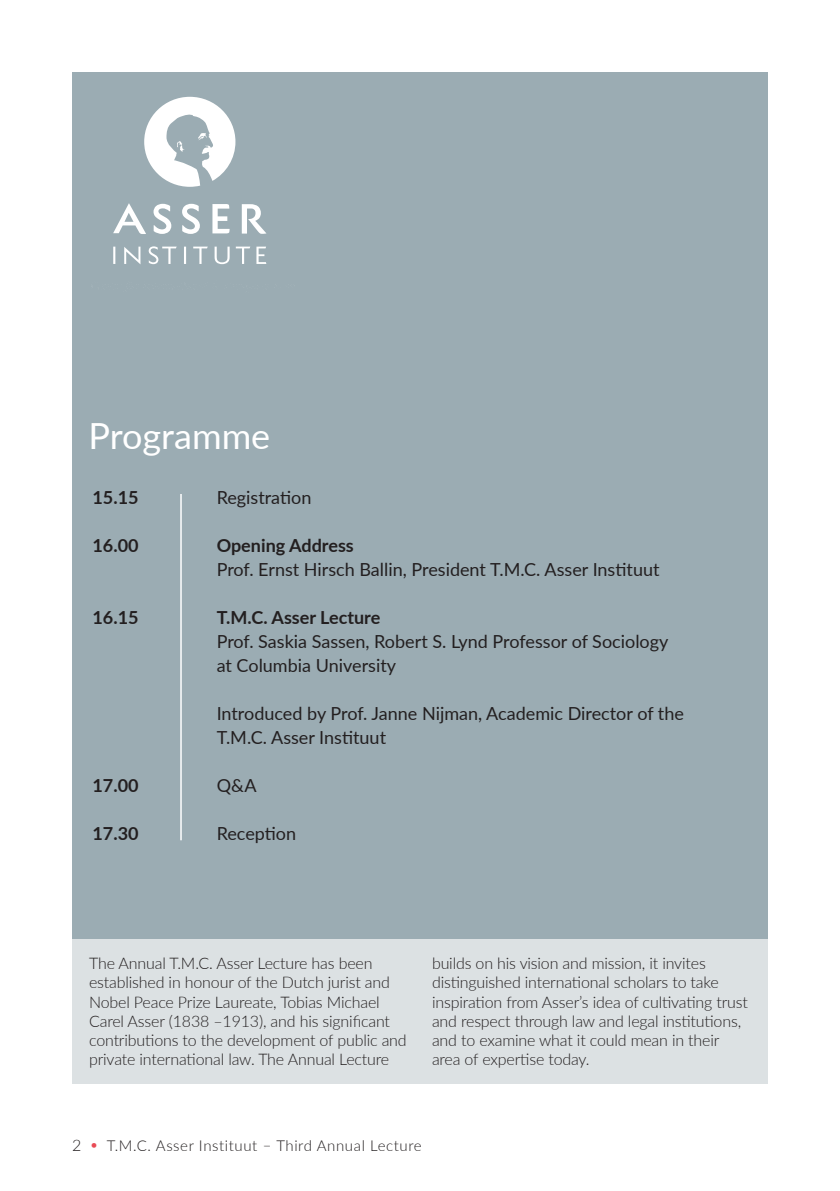
<style>
.page{position:relative;width:840px;height:1191px;background:#fff}
.page>*{position:absolute;margin:0;border:0;box-sizing:border-box;transform-origin:0 0}
.kop2_wit{font:36px "Lato";color:#fff}
.t1{font:18px/24px "Lato";color:#231f20}
.t2{font:700 18px "Lato";color:#231f20}
.t3{font:300 16px/19.2px "Lato";letter-spacing:-.01em;color:#231f20}
.t4{font:300 15px "Lato";letter-spacing:.04em;color:#231f20}
.s1{font-weight:700}
.s2{font-size:16px}
.s3{font-size:16px;color:#e94b56}
</style>
<div class="page">
<div style="left:72px;top:72px;width:695px;height:1011px;background:#9bacb3"></div>
<div style="left:72px;top:939px;width:695px;height:144px;background:#dce1e3"></div>
<svg style="left:144px;top:97px;width:91px;height:90px"></svg>
<svg style="left:113px;top:247px;width:2px;height:17px"></svg>
<svg style="left:124px;top:247px;width:16px;height:17px"></svg>
<svg style="left:149px;top:246px;width:28px;height:18px"></svg>
<svg style="left:184px;top:247px;width:2px;height:17px"></svg>
<svg style="left:193px;top:247px;width:15px;height:17px"></svg>
<svg style="left:214px;top:247px;width:15px;height:17px"></svg>
<svg style="left:236px;top:247px;width:14px;height:17px"></svg>
<svg style="left:256px;top:247px;width:10px;height:17px"></svg>
<svg style="left:113px;top:203px;width:33px;height:31px"></svg>
<svg style="left:182px;top:204px;width:18px;height:30px"></svg>
<svg style="left:153px;top:204px;width:18px;height:30px"></svg>
<svg style="left:242px;top:204px;width:24px;height:30px"></svg>
<svg style="left:212px;top:204px;width:17px;height:29px"></svg>
<hr style="left:180px;top:494px;width:2px;height:346px;background:#fff">
<p class="kop2_wit" style="left:88px;top:410px;width:183px">Programme</p>
<p class="t2" style="left:92px;top:484px;width:48px">15.15</p>
<p class="t1" style="left:216px;top:485px;width:96px">Registration</p>
<p class="t2" style="left:92px;top:532px;width:48px">16.00</p>
<p class="t1" style="left:216px;top:533px;width:444px"><span class="s1">Opening Address<br></span>Prof. Ernst Hirsch Ballin, President T.M.C. Asser Instituut</p>
<p class="t2" style="left:92px;top:604px;width:48px">16.15</p>
<p class="t2" style="left:216px;top:604px;width:165px">T.M.C. Asser Lecture</p>
<p class="t1" style="left:216px;top:629px;width:453px">Prof. Saskia Sassen, Robert S. Lynd Professor of Sociology at Columbia University</p>
<p class="t1" style="left:216px;top:701px;width:468px">Introduced by Prof. Janne Nijman, Academic Director of the<br>T.M.C. Asser Instituut</p>
<p class="t2" style="left:92px;top:772px;width:48px">17.00</p>
<p class="t1" style="left:216px;top:773px;width:41px">Q&amp;A</p>
<p class="t2" style="left:92px;top:820px;width:48px">17.30</p>
<p class="t1" style="left:216px;top:821px;width:81px">Reception</p>
<p class="t3" style="left:89px;top:953px;width:319px">The Annual T.M.C. Asser Lecture has been established in honour of the Dutch jurist and Nobel Peace Prize Laureate, Tobias Michael Carel Asser (1838 –1913), and his significant contributions to the development of public and private international law. The Annual Lecture</p>
<p class="t3" style="left:432px;top:953px;width:317px">builds on his vision and mission, it invites distinguished international scholars to take inspiration from Asser’s idea of cultivating trust and respect through law and legal institutions, and to examine what it could mean in their area of expertise today.</p>
<p class="t4" style="left:72px;top:1135px;width:351px"><span class="s2">2</span> <span class="s3">•</span> T.M.C. Asser Instituut – Third Annual Lecture</p>
</div>
